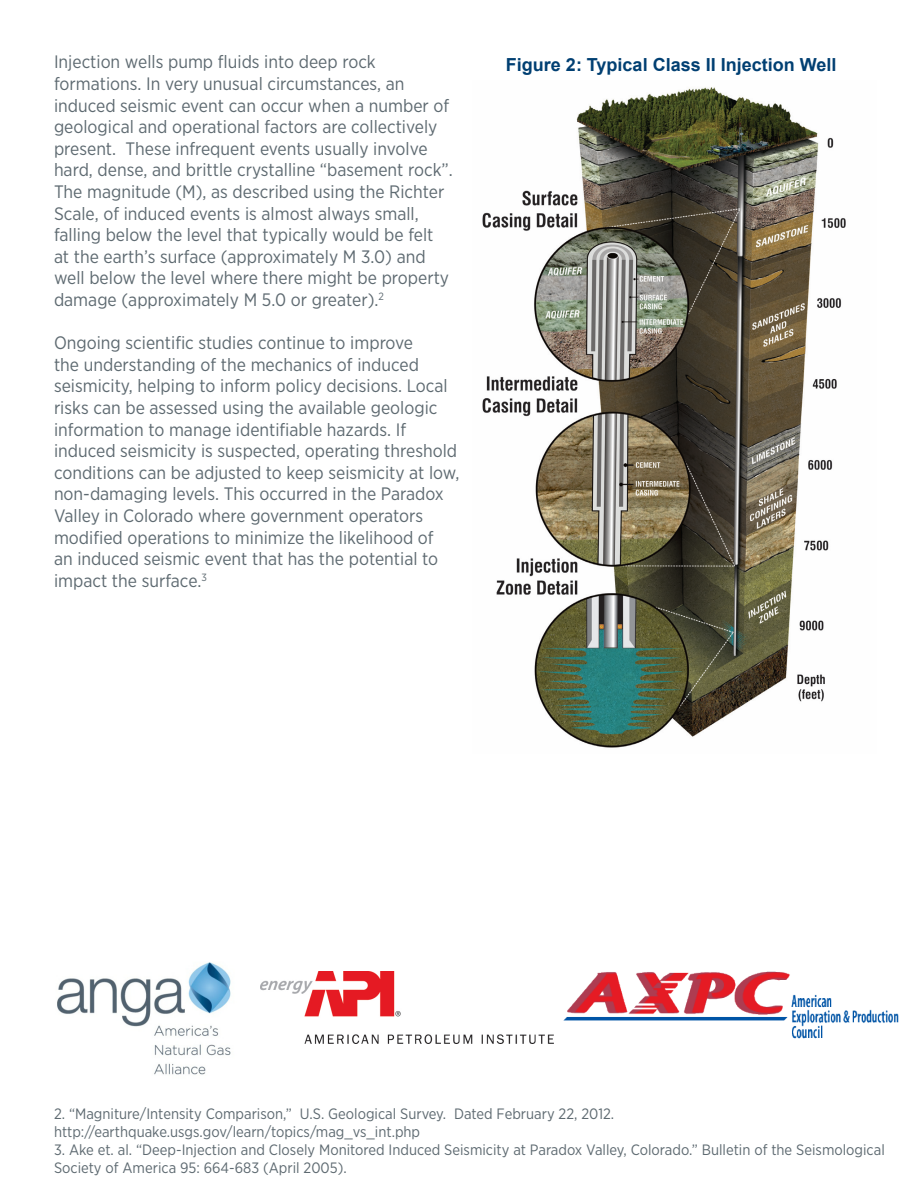
<style>
.page{position:relative;width:918px;height:1188px;background:#fff}
.page>*{position:absolute;margin:0;border:0;box-sizing:border-box;transform-origin:0 0}
.t1{font:18px/21.6px "Gotham Narrow";color:#5e6a71}
.t2{font:700 18px "Arial";color:#003f72}
.t3{font:15px/18px "Gotham Narrow";color:#5e6a71}
</style>
<div class="page">
<img style="left:57px;top:962px;width:174px;height:113px">
<img style="left:564px;top:972px;width:335px;height:67px">
<img style="left:482px;top:87px;width:364px;height:661px">
<img style="left:260px;top:972px;width:293px;height:72px">
<p class="t1" style="left:54px;top:51px;width:400px">Injection wells pump fluids into deep rock formations. In very unusual circumstances, an induced seismic event can occur when a number of geological and operational factors are collectively present. These infrequent events usually involve hard, dense, and brittle crystalline “basement rock”.<br>The magnitude (M), as described using the Richter Scale, of induced events is almost always small, falling below the level that typically would be felt at the earth’s surface (approximately M 3.0) and well below the level where there might be property damage (approximately M 5.0 or greater).<sup>2</sup></p>
<p class="t1" style="left:54px;top:332px;width:407px">Ongoing scientific studies continue to improve<br>the understanding of the mechanics of induced seismicity, helping to inform policy decisions. Local risks can be assessed using the available geologic information to manage identifiable hazards. If induced seismicity is suspected, operating threshold conditions can be adjusted to keep seismicity at low, non-damaging levels. This occurred in the Paradox Valley in Colorado where government operators modified operations to minimize the likelihood of<br>an induced seismic event that has the potential to impact the surface.<sup>3</sup></p>
<p class="t2" style="left:506px;top:53px;width:332px">Figure 2: Typical Class II Injection Well</p>
<p class="t3" style="left:54px;top:1104px;width:562px">2. “Magniture/Intensity Comparison,” U.S. Geological Survey. Dated February 22, 2012.</p>
<p class="t3" style="left:54px;top:1122px;width:368px">http://earthquake.usgs.gov/learn/topics/mag_vs_int.php</p>
<p class="t3" style="left:54px;top:1140px;width:832px">3. Ake et. al. “Deep-Injection and Closely Monitored Induced Seismicity at Paradox Valley, Colorado.” Bulletin of the Seismological<br>Society of America 95: 664-683 (April 2005).</p>
</div>
